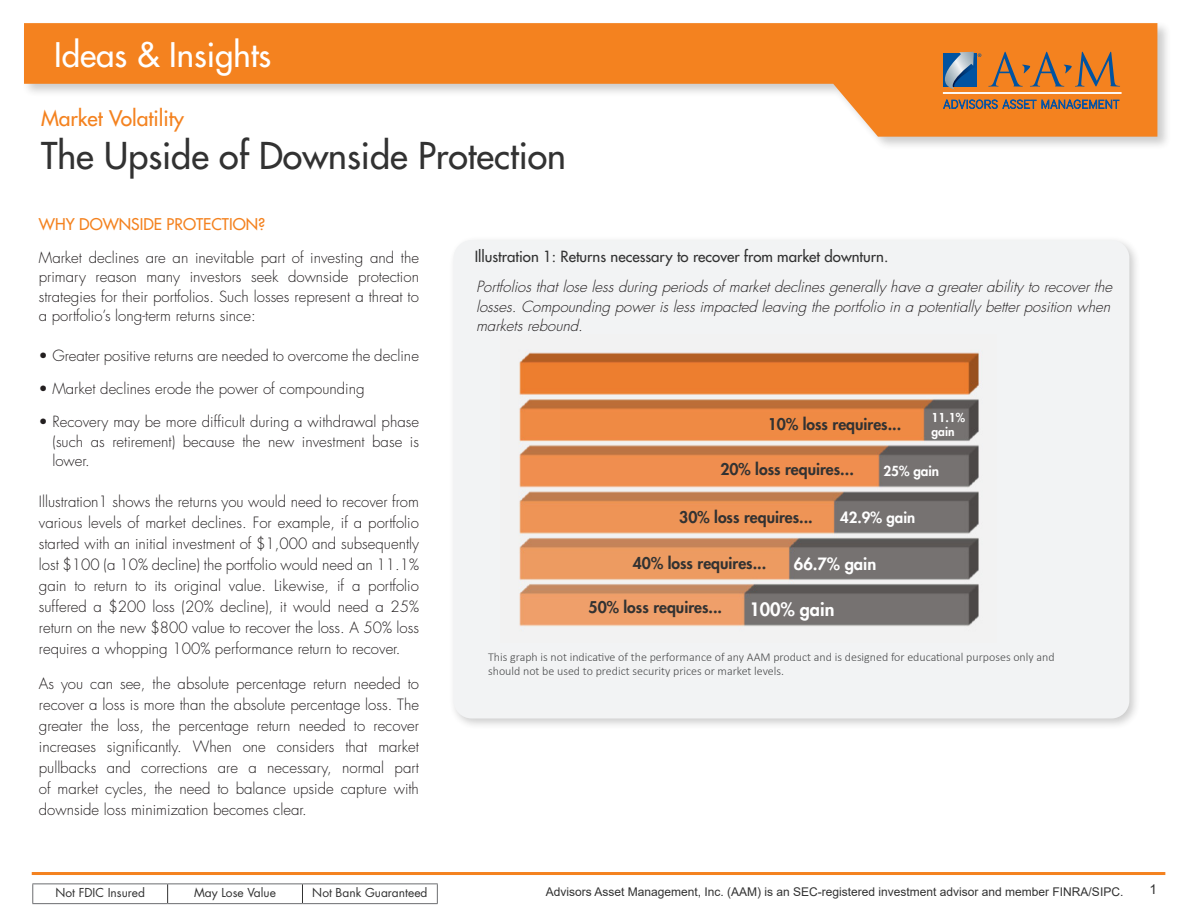
<style>
.page{position:relative;width:1188px;height:918px;background:#fff}
.page>*{position:absolute;margin:0;border:0;box-sizing:border-box;transform-origin:0 0}
.t1{font:500 36px "Futura Std";color:#323232}
.t2{font:500 33px "Futura Std";color:#fff}
.t3{font:500 21px "Futura Std";color:#f4821f}
.t4{font:800 18px "Futura Std";color:#fff}
.t5{font:800 16.5px "Futura Std";color:#fff}
.t6{font:800 15.75px "Futura Std";color:#323232}
.t7{font:500 15.75px "Futura Std";color:#f4821f}
.t8{font:300 15.15px/21px "Futura Std";color:#231f20;text-align:justify}
.t9{font:300 15px/19.5px "Futura Std";color:#231f20;text-align:justify}
.t10{font:italic 300 15px/19.5px "Futura Std";color:#231f20}
.t11{font:500 15px "Futura Std";color:#323232}
.t12{font:800 15px "Futura Std";color:#fff}
.t13{font:800 13.5px "Futura Std";color:#fff}
.t14{font:13.5px "Arial";color:#323232}
.t15{font:300 12px/14.4px "Calibri";color:#4b4c4d}
.t16{font:12px "Arial";color:#323232}
.t17{font:12px "Futura Std";color:#323232}
.t18{font:800 12px/14.4px "Futura Std";color:#fff}
.s1{font-weight:400}
</style>
<div class="page">
<hr style="left:32px;top:872px;width:1133px;height:3px;background:#f4821f">
<div style="left:21px;top:21px;width:1150px;height:130px;background:#323232;opacity:.25"></div>
<svg style="left:24px;top:23px;width:1133px;height:114px;fill:#f4821f"></svg>
<svg style="left:167px;top:885px;width:1px;height:18px"></svg>
<svg style="left:302px;top:885px;width:1px;height:18px"></svg>
<hr style="left:32px;top:884px;width:136px;height:1px;background:#6c6d70">
<svg style="left:32px;top:884px;width:1px;height:19px"></svg>
<hr style="left:168px;top:884px;width:134px;height:1px;background:#6c6d70">
<hr style="left:302px;top:884px;width:136px;height:1px;background:#6c6d70">
<svg style="left:437px;top:884px;width:1px;height:19px"></svg>
<hr style="left:32px;top:903px;width:136px;height:1px;background:#6c6d70">
<hr style="left:168px;top:903px;width:134px;height:1px;background:#6c6d70">
<hr style="left:302px;top:903px;width:136px;height:1px;background:#6c6d70">
<svg style="left:988px;top:52px;width:132px;height:35px;background:#c47838"></svg>
<hr style="left:943px;top:94px;width:177px;height:1px;background:#f58420">
<svg style="left:943px;top:100px;width:93px;height:9px"></svg>
<svg style="left:1042px;top:100px;width:77px;height:9px"></svg>
<svg style="left:929px;top:52px;width:52px;height:37px;background:#8e8177"></svg>
<hr style="left:943px;top:92px;width:179px;height:2px;background:#fff">
<div style="left:449px;top:236px;width:692px;height:495px;background:#323232;opacity:.25"></div>
<div style="left:454px;top:240px;width:675px;height:478px;background:#f2f3f4;border-radius:18px"></div>
<img style="left:519px;top:351px;width:460px;height:276px">
<h2 class="t2" style="left:54px;top:34px;width:219px">Ideas &amp; Insights</h2>
<p class="t3" style="left:41px;top:105px;width:144px">Market Volatility</p>
<p class="t1" style="left:41px;top:133px;width:527px">The Upside of Downside Protection</p>
<p class="t7" style="left:39px;top:214px;width:228px">WHY DOWNSIDE PROTECTION?</p>
<p class="t9" style="left:39px;top:248px;width:382px">Market declines are an inevitable part of investing and the primary reason many investors seek downside protection strategies for their portfolios. Such losses represent a threat to a portfolio’s long-term returns since:</p>
<p class="t9" style="left:39px;top:346px;width:382px"><span class="s1">•</span> Greater positive returns are needed to overcome the decline</p>
<p class="t9" style="left:39px;top:379px;width:327px"><span class="s1">•</span> Market declines erode the power of compounding</p>
<p class="t9" style="left:52px;top:412px;width:368px;text-indent:-14px"><span class="s1">•</span> Recovery may be more difficult during a withdrawal phase (such as retirement) because the new investment base is lower.</p>
<p class="t8" style="left:39px;top:492px;width:382px">Illustration1 shows the returns you would need to recover from various levels of market declines. For example, if a portfolio started with an initial investment of $1,000 and subsequently lost $100 (a 10% decline) the portfolio would need an 11.1% gain to return to its original value. Likewise, if a portfolio suffered a $200 loss (20% decline), it would need a 25% return on the new $800 value to recover the loss. A 50% loss requires a whopping 100% performance return to recover.</p>
<p class="t8" style="left:39px;top:673px;width:382px">As you can see, the absolute percentage return needed to recover a loss is more than the absolute percentage loss. The greater the loss, the percentage return needed to recover increases significantly. When one considers that market pullbacks and corrections are a necessary, normal part of market cycles, the need to balance upside capture with downside loss minimization becomes clear.</p>
<p class="t11" style="left:475px;top:247px;width:415px">Illustration 1: Returns necessary to recover from market downturn.</p>
<p class="t10" style="left:476px;top:277px;width:641px">Portfoliosthatlose lessduring periodsofmarketdeclinesgenerally have a greaterability to recoverthe losses.Compounding powerislessimpacted leaving the portfolio ina potentially betterpositionwhen marketsrebound.</p>
<p class="t6" style="left:768px;top:414px;width:135px">10% loss requires...</p>
<p class="t18" style="left:932px;top:410px;width:35px">11.1% gain</p>
<p class="t13" style="left:883px;top:462px;width:57px">25% gain</p>
<p class="t12" style="left:840px;top:508px;width:77px">42.9% gain</p>
<p class="t5" style="left:794px;top:553px;width:84px">66.7% gain</p>
<p class="t4" style="left:750px;top:598px;width:86px">100% gain</p>
<p class="t6" style="left:720px;top:459px;width:135px">20% loss requires...</p>
<p class="t6" style="left:679px;top:507px;width:135px">30% loss requires...</p>
<p class="t6" style="left:633px;top:553px;width:135px">40% loss requires...</p>
<p class="t6" style="left:589px;top:598px;width:135px">50% loss requires...</p>
<p class="t15" style="left:488px;top:649px;width:568px">This graph is not indicative of the performance of any AAM product and is designed for educational purposes only and should not be used to predict security prices or market levels.</p>
<p class="t17" style="left:55px;top:885px;width:91px">Not FDIC Insured</p>
<p class="t17" style="left:194px;top:885px;width:83px">May Lose Value</p>
<p class="t17" style="left:312px;top:885px;width:117px">Not Bank Guaranteed</p>
<p class="t14" style="left:1149px;top:880px;width:9px">1</p>
<p class="t16" style="left:546px;top:883px;width:579px">Advisors Asset Management, Inc. (AAM) is an SEC-registered investment advisor and member FINRA/SIPC.</p>
</div>
